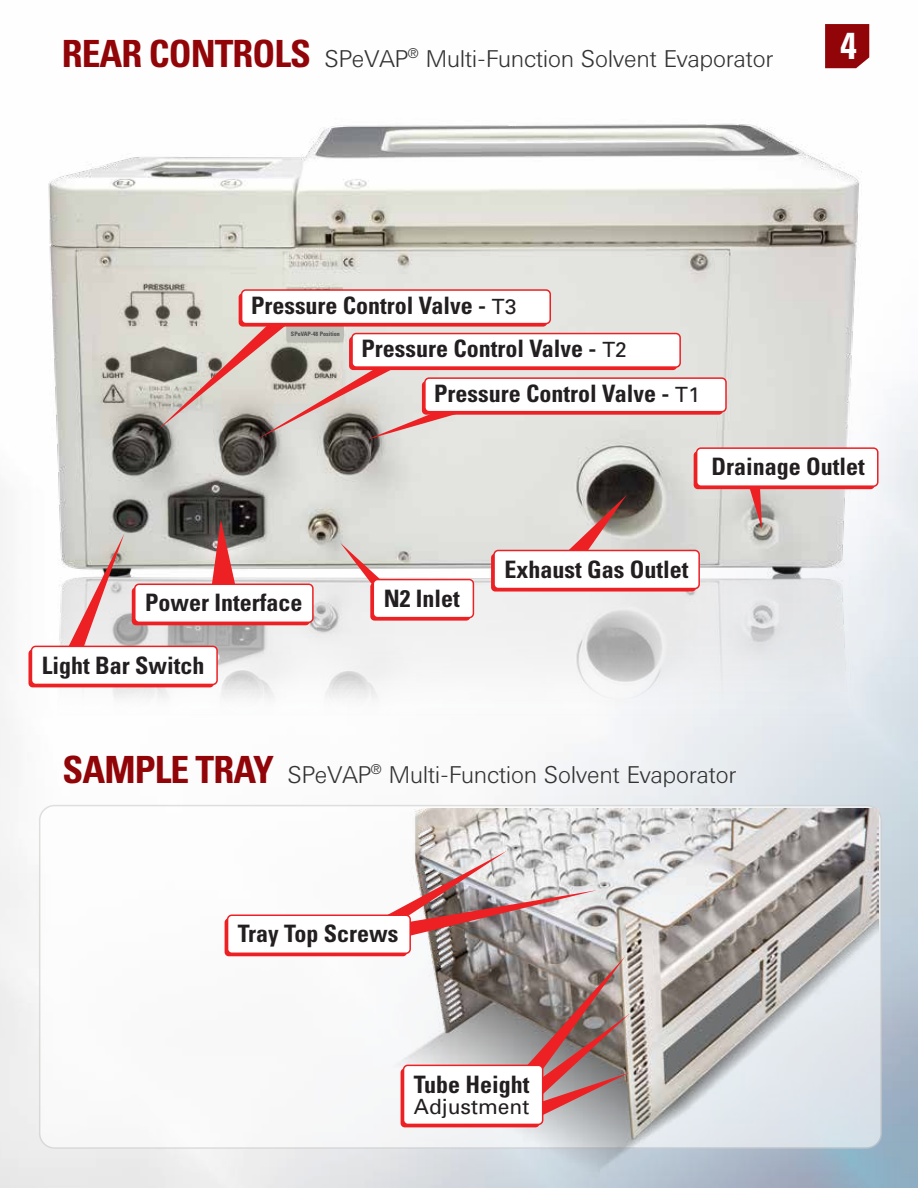
<style>
.page{position:relative;width:918px;height:1188px;background:#fff}
.page>*{position:absolute;margin:0;border:0;box-sizing:border-box;transform-origin:0 0}
.t1{font:700 condensed 37.5px "Univers";color:#fff}
.t2{font:700 condensed 24px/44.5px "Univers";color:#231f20}
.t3{font:300 24px "Univers BQ";color:#333}
.t4{font:21px "Univers";color:#231f20}
.t5{font:700 condensed 6px "Univers";color:#4d4d4d}
.s1{font-family:"Univers";font-weight:700;font-stretch:condensed;font-size:37.5px;color:#910508}
.s2{font-weight:400;font-stretch:normal;font-size:21px}
</style>
<div class="page">
<img style="left:0;top:118px;width:918px;height:642px">
<svg style="left:211px;top:520px;width:26px;height:64px;background:#b25656"></svg>
<div style="left:132px;top:587px;width:178px;height:38px;background:#ed2024;border-radius:4px"></div>
<div style="left:135px;top:584px;width:178px;height:38px;background:#fff;border-radius:4px"></div>
<div style="left:134px;top:584px;width:180px;height:39px;border:2px solid #ed2024;border-radius:4px"></div>
<svg style="left:66px;top:534px;width:58px;height:112px;background:#d8bdbb"></svg>
<div style="left:28px;top:649px;width:186px;height:38px;background:#ed2024;border-radius:4px"></div>
<div style="left:31px;top:646px;width:186px;height:38px;background:#fff;border-radius:4px"></div>
<div style="left:31px;top:646px;width:187px;height:39px;border:2px solid #ed2024;border-radius:4px"></div>
<svg style="left:340px;top:543px;width:61px;height:62px;background:#e0d0cd"></svg>
<div style="left:370px;top:583px;width:100px;height:38px;background:#ed2024;border-radius:4px"></div>
<div style="left:373px;top:580px;width:100px;height:38px;background:#fff;border-radius:4px"></div>
<div style="left:373px;top:579px;width:101px;height:39px;border:2px solid #ed2024;border-radius:4px"></div>
<svg style="left:563px;top:495px;width:64px;height:55px;background:#b4938f"></svg>
<div style="left:491px;top:553px;width:205px;height:39px;background:#ed2024;border-radius:4px"></div>
<div style="left:494px;top:550px;width:205px;height:39px;background:#fff;border-radius:4px"></div>
<div style="left:493px;top:550px;width:207px;height:39px;border:2px solid #ed2024;border-radius:4px"></div>
<div style="left:349px;top:337px;width:328px;height:33px;background:#ed2024;border-radius:4px"></div>
<div style="left:352px;top:334px;width:328px;height:33px;background:#fff;border-radius:4px"></div>
<div style="left:351px;top:333px;width:330px;height:35px;border:2px solid #ed2024;border-radius:4px"></div>
<div style="left:422px;top:381px;width:301px;height:34px;background:#ed2024;border-radius:4px"></div>
<div style="left:425px;top:378px;width:301px;height:34px;background:#fff;border-radius:4px"></div>
<div style="left:424px;top:377px;width:303px;height:35px;border:2px solid #ed2024;border-radius:4px"></div>
<svg style="left:747px;top:489px;width:15px;height:41px"></svg>
<div style="left:694px;top:451px;width:181px;height:38px;background:#ed2024;border-radius:4px"></div>
<div style="left:697px;top:448px;width:181px;height:38px;background:#fff;border-radius:4px"></div>
<div style="left:696px;top:447px;width:183px;height:40px;border:2px solid #ed2024;border-radius:4px"></div>
<img style="left:333px;top:808px;width:525px;height:380px">
<svg style="left:381px;top:851px;width:216px;height:86px"></svg>
<div style="left:225px;top:918px;width:182px;height:38px;background:#ed2024;border-radius:4px"></div>
<div style="left:228px;top:915px;width:182px;height:38px;background:#fff;border-radius:4px"></div>
<div style="left:227px;top:915px;width:184px;height:39px;border:2px solid #ed2024;border-radius:4px"></div>
<svg style="left:522px;top:956px;width:107px;height:163px;background:#9d7b78"></svg>
<div style="left:401px;top:1068px;width:139px;height:59px;background:#ed2024;border-radius:4px"></div>
<div style="left:404px;top:1065px;width:139px;height:59px;background:#fff;border-radius:4px"></div>
<div style="left:403px;top:1065px;width:140px;height:60px;border:2px solid #ed2024;border-radius:4px"></div>
<svg style="left:825px;top:24px;width:44px;height:44px;background:#950e11"></svg>
<svg style="left:158px;top:321px;width:317px;height:119px"></svg>
<div style="left:239px;top:293px;width:308px;height:34px;background:#ed2024;border-radius:4px"></div>
<div style="left:242px;top:290px;width:308px;height:34px;background:#fff;border-radius:4px"></div>
<div style="left:241px;top:289px;width:310px;height:35px;border:2px solid #ed2024;border-radius:4px"></div>
<img style="left:858px;top:605px;width:60px;height:583px">
<p class="t3" style="left:62px;top:46px;width:713px"><span class="s1">REAR CONTROLS</span> SPeVAP<sup>®</sup> Multi-Function Solvent Evaporator</p>
<h1 class="t1" style="left:840px;top:23px;width:18px">4</h1>
<p class="t2" style="left:251px;top:283px;width:267px">Pressure Control Valve - <span class="s2">T3</span></p>
<p class="t5" style="left:291px;top:330px;width:50px">SPeVAP-48 Position</p>
<p class="t2" style="left:434px;top:326px;width:267px;text-indent:-73px">Pressure Control Valve - <span class="s2">T2<br></span>Pressure Control Valve - <span class="s2">T1</span></p>
<p class="t2" style="left:145px;top:580px;width:159px">Power Interface</p>
<p class="t2" style="left:42px;top:642px;width:164px">Light Bar Switch</p>
<p class="t2" style="left:384px;top:576px;width:78px">N2 Inlet</p>
<p class="t2" style="left:712px;top:444px;width:155px">Drainage Outlet</p>
<p class="t2" style="left:504px;top:546px;width:185px">Exhaust Gas Outlet</p>
<p class="t3" style="left:63px;top:762px;width:675px"><span class="s1">SAMPLE TRAY</span> SPeVAP<sup>®</sup> Multi-Function Solvent Evaporator</p>
<p class="t2" style="left:238px;top:911px;width:162px">Tray Top Screws</p>
<p class="t2" style="left:414px;top:1061px;width:117px">Tube Height</p>
<p class="t4" style="left:414px;top:1094px;width:117px">Adjustment</p>
</div>
